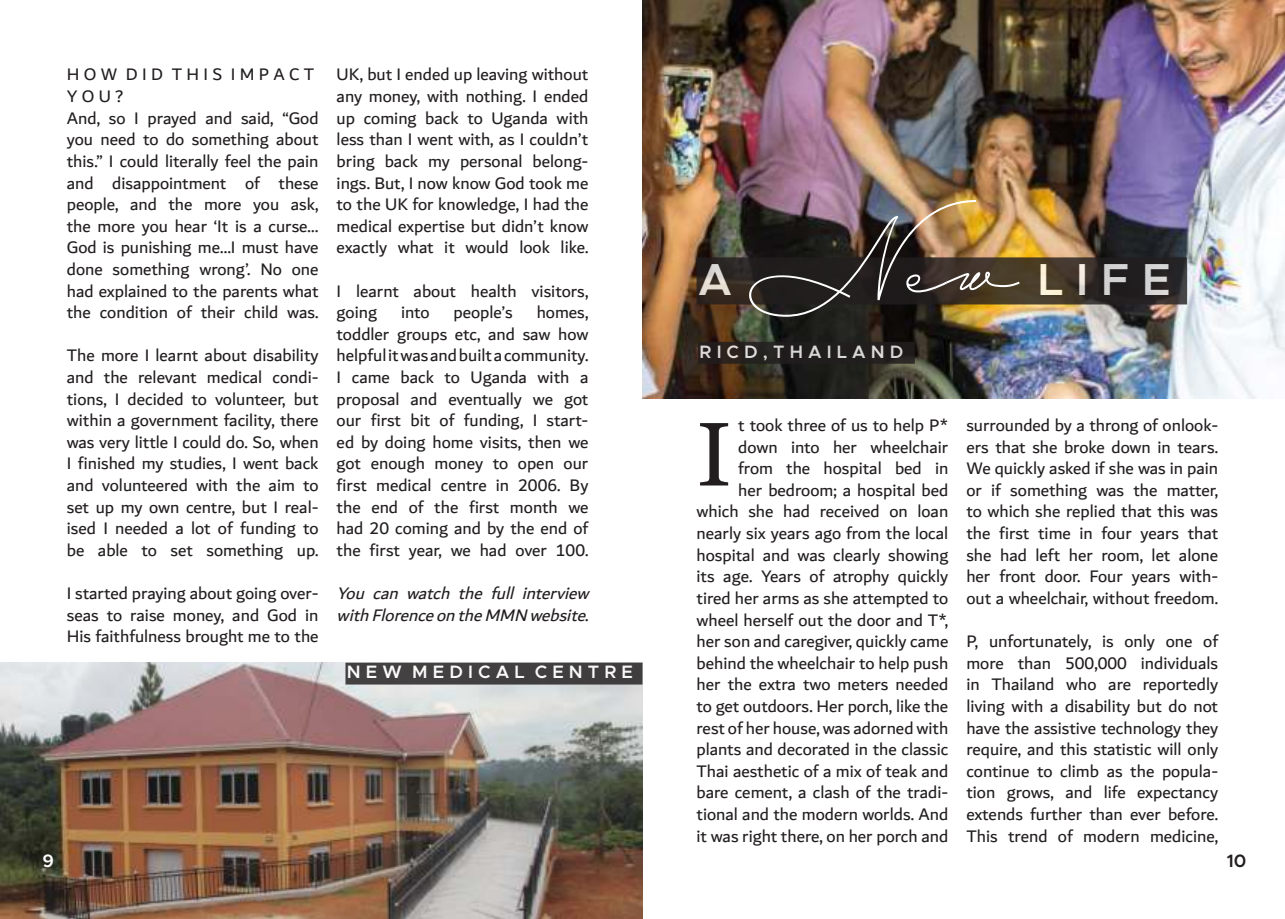
<style>
.page{position:relative;width:1285px;height:919px;background:#fff}
.page>*{position:absolute;margin:0;border:0;box-sizing:border-box;transform-origin:0 0}
.t1{font:90px "Georgia Pro";color:#221e1f}
.t2{font:78px "Mina";color:#fff}
.t3{font:600 45px "Metropolis";color:#fff}
.t4{font:18px/21.6px "Dubai";color:#221e1f;text-align:justify}
.t5{font:italic 18px/21.6px "Dubai";color:#221e1f}
.t6{font:600 18px "Metropolis";color:#fff}
.t7{font:600 18px "Metropolis";color:#221e1f}
.s1{font-style:normal}
</style>
<div class="page">
<img style="left:0;top:662px;width:642px;height:256px">
<img style="left:642px;top:0;width:642px;height:398px">
<svg style="left:699px;top:260px;width:484px;height:41px;background:#2e2721"></svg>
<div style="left:696px;top:257px;width:490px;height:47px;border:2px solid #221e1f"></div>
<div style="left:698px;top:342px;width:215px;height:21px;background:#221e1f"></div>
<div style="left:698px;top:342px;width:216px;height:22px;border:2px solid #221e1f"></div>
<div style="left:346px;top:663px;width:295px;height:20px;background:#423f41"></div>
<div style="left:345px;top:662px;width:297px;height:22px;border:2px solid #221e1f"></div>
<p class="t4" style="left:67px;top:64px;width:253px;text-align:left">H O W D I D T H I S I M P A C T<br>Y O U ?<br>And, so I prayed and said, “God you need to do something about this.” I could literally feel the pain and disappointment of these people, and the more you ask, the more you hear ‘It is a curse…<br>God is punishing me…I must have done something wrong’. No one had explained to the parents what the condition of their child was.</p>
<p class="t4" style="left:67px;top:345px;width:253px">The more I learnt about disability and the relevant medical condi&shy;tions, I decided to volunteer, but within a government facility, there was very little I could do. So, when I finished my studies, I went back and volunteered with the aim to set up my own centre, but I real&shy;ised I needed a lot of funding to be able to set something up.</p>
<p class="t4" style="left:67px;top:583px;width:253px">I started praying about going over&shy;seas to raise money, and God in His faithfulness brought me to the</p>
<p class="t4" style="left:336px;top:64px;width:253px">UK, but I ended up leaving without any money, with nothing. I ended up coming back to Uganda with less than I went with, as I couldn’t bring back my personal belong&shy;ings. But, I now know God took me to the UK for knowledge, I had the medical expertise but didn’t know exactly what it would look like.</p>
<p class="t4" style="left:336px;top:280px;width:253px">I learnt about health visitors, going</p>
<p class="t4" style="left:336px;top:302px;width:253px;text-indent:200px">homes, toddler groups etc, and saw how helpful it was and built a community.<br>I came back to Uganda with a proposal and eventually we got our first bit of funding, I start&shy;ed by doing home visits, then we got enough money to open our first medical centre in 2006. By the end of the first month we had 20 coming and by the end of the first year, we had over 100.</p>
<p class="t5" style="left:336px;top:583px;width:257px">You can watch the full interview with Florence on the MMN website<span class="s1">.</span></p>
<p class="t4" style="left:401px;top:302px;width:30px">into</p>
<p class="t4" style="left:453px;top:302px;width:61px">people’s</p>
<p class="t6" style="left:347px;top:664px;width:287px">N E W M E D I C A L C E N T R E</p>
<h2 class="t2" style="left:747px;top:200px;width:273px">Ne w</h2>
<h3 class="t3" style="left:698px;top:259px;width:35px">A</h3>
<h3 class="t3" style="left:1037px;top:259px;width:134px">L I F E</h3>
<p class="t6" style="left:699px;top:343px;width:205px">R I C D , T H A I L A N D</p>
<p class="t4" style="left:696px;top:415px;width:253px;text-align:right">t took three of us to help P* down into her wheelchair<br>from the hospital bed in<br>her bedroom; a hospital bed which she had received on loan nearly six years ago from the local hospital and was clearly showing its age. Years of atrophy quickly tired her arms as she attempted to wheel herself out the door and T*, her son and caregiver, quickly came behind the wheelchair to help push her the extra two meters needed to get outdoors. Her porch, like the rest of her house, was adorned with plants and decorated in the classic<br>Thai aesthetic of a mix of teak and bare cement, a clash of the tradi&shy;tional and the modern worlds. And it was right there, on her porch and</p>
<p class="t4" style="left:966px;top:415px;width:253px">surrounded by a throng of onlook&shy;ers that she broke down in tears.<br>We quickly asked if she was in pain or if something was the matter, to which she replied that this was the first time in four years that she had left her room, let alone her front door. Four years with&shy;out a wheelchair, without freedom.</p>
<h1 class="t1" style="left:696px;top:417px;width:37px">I</h1>
<p class="t4" style="left:966px;top:631px;width:253px">P, unfortunately, is only one of more than 500,000 individuals in Thailand who are reportedly living with a disability but do not have the assistive technology they require, and this statistic will only continue to climb as the popula&shy;tion grows, and life expectancy extends further than ever before.<br>This trend of modern medicine,</p>
<p class="t6" style="left:43px;top:852px;width:13px">9</p>
<p class="t7" style="left:1226px;top:852px;width:21px">10</p>
</div>
